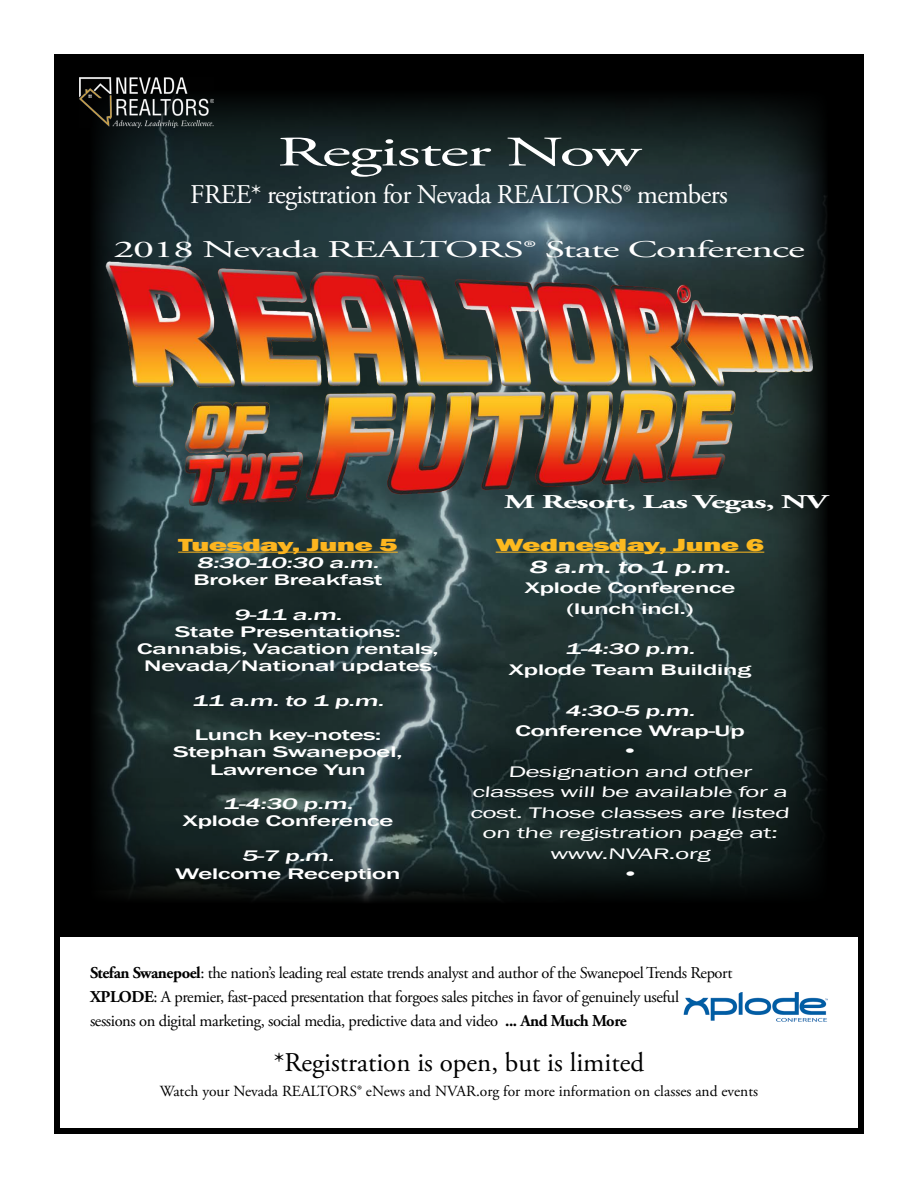
<style>
.page{position:relative;width:918px;height:1188px;background:#fff}
.page>*{position:absolute;margin:0;border:0;box-sizing:border-box;transform-origin:0 0}
.t1{font:42px "Adobe Garamond Pro";letter-spacing:-.025em;color:#fff;scale:1.75 1}
.t2{font:27px "Adobe Garamond Pro";letter-spacing:-.025em;color:#fff}
.t3{font:27px "Adobe Garamond Pro";color:#000}
.t4{font:24px "Adobe Garamond Pro";letter-spacing:-.025em;color:#fff;scale:1.75 1}
.t5{font:700 19.5px "Adobe Garamond Pro";letter-spacing:-.025em;color:#fff;scale:1.75 1}
.t6{font:800 18px "Franklin Gothic";letter-spacing:-.025em;color:#fdb91f;scale:1.75 1}
.t7{font:800 18px "Franklin Gothic";letter-spacing:-.025em;color:#fdb51f;scale:1.75 1}
.t8{font:italic 500 18px "Franklin Gothic";color:#fff;scale:1.75 1}
.t9{font:16.5px/24px "Adobe Garamond Pro";letter-spacing:-.025em;color:#000}
.t10{font:500 15.75px/17.2px "Franklin Gothic";letter-spacing:-.025em;color:#fff;text-align:center;scale:1.75 1}
.t11{font:15.75px/20.4px "Franklin Gothic";color:#fff;text-align:center;scale:1.75 1}
.t12{font:italic 500 15.75px "Franklin Gothic";color:#fff;scale:1.75 1}
.t13{font:15.45px "Adobe Garamond Pro";color:#000}
.s1{font-weight:700}
</style>
<div class="page">
<div style="left:54px;top:931px;width:810px;height:203px;border:6px solid #000"></div>
<div style="left:54px;top:54px;width:810px;height:883px;background:#000"></div>
<img style="left:92px;top:99px;width:735px;height:803px">
<img style="left:683px;top:992px;width:145px;height:30px">
<img style="left:92px;top:261px;width:735px;height:248px">
<hr style="left:178px;top:552px;width:220px;height:1px;background:#fdb51f">
<hr style="left:496px;top:552px;width:268px;height:1px;background:#fdb91f">
<img style="left:79px;top:77px;width:134px;height:51px">
<h1 class="t1" style="left:277px;top:127px;width:209px">Register Now</h1>
<h2 class="t2" style="left:190px;top:178px;width:539px">FREE* registration for Nevada REALTORS® members</h2>
<h3 class="t4" style="left:113px;top:235px;width:397px">2018 Nevada REALTORS® State Conference</h3>
<p class="t7" style="left:178px;top:533px;width:127px">Tuesday, June 5</p>
<p class="t12" style="left:197px;top:553px;width:108px">8:30-10:30 a.m.</p>
<p class="t10" style="left:193px;top:572px;width:110px">Broker Breakfast</p>
<p class="t12" style="left:234px;top:605px;width:66px">9-11 a.m.</p>
<p class="t10" style="left:137px;top:623px;width:174px">State Presentations:<br>Cannabis, Vacation rentals,<br>Nevada/National updates</p>
<p class="t12" style="left:192px;top:691px;width:113px">11 a.m. to 1 p.m.</p>
<p class="t10" style="left:173px;top:726px;width:133px">Lunch key-notes:<br>Stephan Swanepoel,<br>Lawrence Yun</p>
<p class="t12" style="left:223px;top:794px;width:78px">1-4:30 p.m.</p>
<p class="t10" style="left:182px;top:813px;width:122px">Xplode Conference</p>
<p class="t12" style="left:241px;top:846px;width:57px">5-7 p.m.</p>
<p class="t10" style="left:175px;top:865px;width:130px">Welcome Reception</p>
<p class="t5" style="left:504px;top:491px;width:186px">M Resort, Las Vegas, NV</p>
<p class="t6" style="left:496px;top:533px;width:155px">Wednesday, June 6</p>
<p class="t8" style="left:529px;top:556px;width:119px">8 a.m. to 1 p.m.</p>
<p class="t10" style="left:524px;top:578px;width:122px;line-height:20.4px">Xplode Conference (lunch incl.)</p>
<p class="t12" style="left:565px;top:639px;width:78px">1-4:30 p.m.</p>
<p class="t10" style="left:509px;top:661px;width:140px">Xplode Team Building</p>
<p class="t12" style="left:565px;top:701px;width:78px">4:30-5 p.m.</p>
<p class="t10" style="left:515px;top:721px;width:133px;line-height:20.4px">Conference Wrap-Up •</p>
<p class="t11" style="left:470px;top:762px;width:185px">Designation and other classes will be available for a cost. Those classes are listed on the registration page at: www.NVAR.org<br>•</p>
<p class="t9" style="left:90px;top:962px;width:644px"><span class="s1">Stefan Swanepoel</span>: the nation’s leading real estate trends analyst and author of the Swanepoel Trends Report<br><span class="s1">XPLODE</span>: A premier, fast-paced presentation that forgoes sales pitches in favor of genuinely useful<br>sessions on digital marketing, social media, predictive data and video <span class="s1">... And Much More</span></p>
<h2 class="t3" style="left:274px;top:1046px;width:372px">*Registration is open, but is limited</h2>
<p class="t13" style="left:160px;top:1082px;width:600px">Watch your Nevada REALTORS® eNews and NVAR.org for more information on classes and events</p>
</div>
